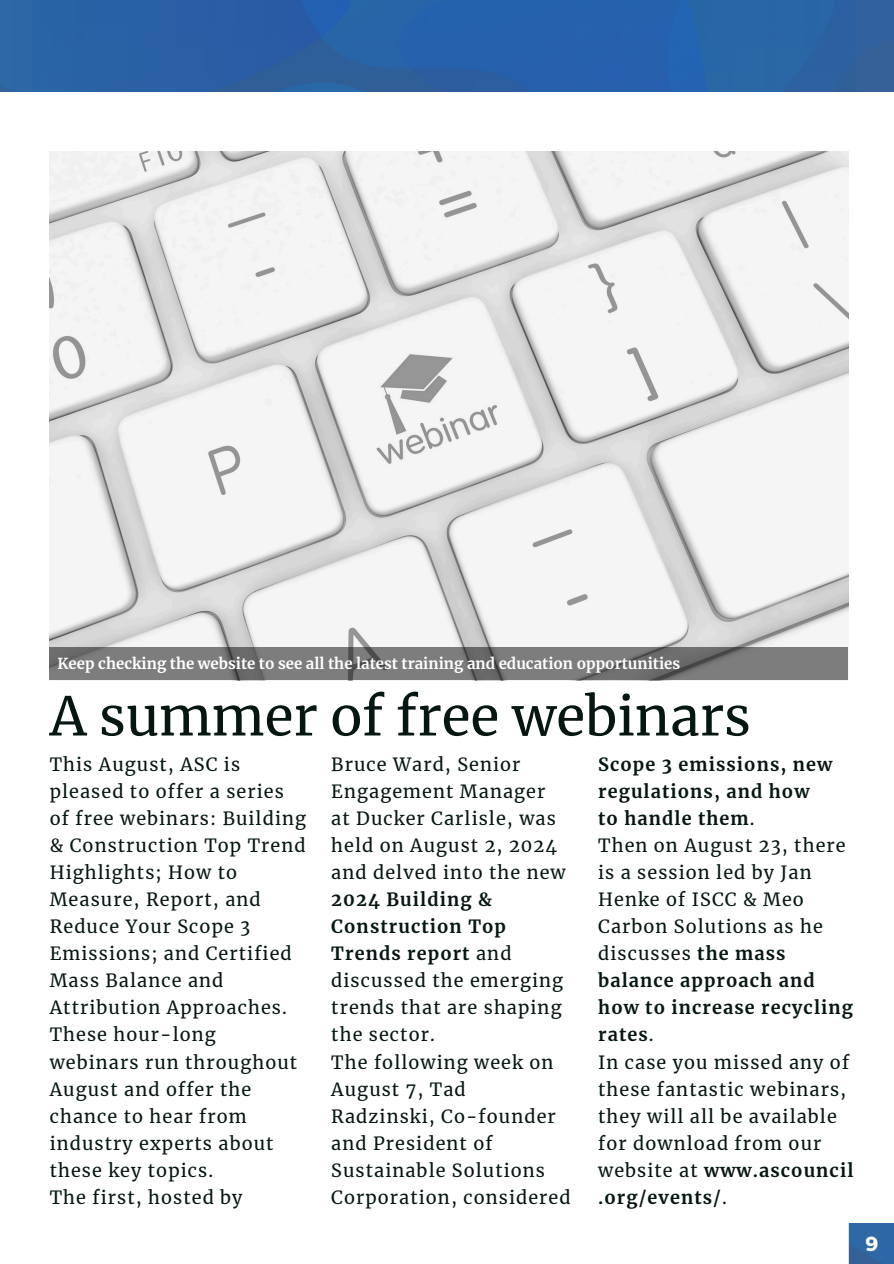
<style>
.page{position:relative;width:894px;height:1264px;background:#fff}
.page>*{position:absolute;margin:0;border:0;box-sizing:border-box;transform-origin:0 0}
.t1{font:52.95px "Merriweather";color:#051613}
.t2{font:700 20.4px "Montserrat";color:#fff}
.t3{font:18px/27px "Merriweather";letter-spacing:.06em;color:#051613}
.t4{font:700 15px "Merriweather";color:#fff}
.s1{font-weight:700}
</style>
<div class="page">
<img style="left:50px;top:151px;width:797px;height:529px">
<svg style="left:50px;top:647px;width:797px;height:32px;background:#767676"></svg>
<img style="left:0;top:0;width:893px;height:91px">
<img style="left:848px;top:1223px;width:45px;height:39px">
<h2 class="t4" style="left:57px;top:654px;width:624px">Keep checking the website to see all the latest training and education opportunities</h2>
<h2 class="t1" style="left:50px;top:683px;width:702px">A summer of free webinars</h2>
<p class="t3" style="left:50px;top:751px;width:258px">This August, ASC is pleased to offer a series of free webinars: Building &amp; Construction Top Trend<br>Highlights; How to<br>Measure, Report, and<br>Reduce Your Scope 3<br>Emissions; and Certified<br>Mass Balance and<br>Attribution Approaches.<br>These hour-long webinars run throughout<br>August and offer the chance to hear from industry experts about these key topics.<br>The first, hosted by</p>
<h1 class="t3" style="left:331px;top:751px;width:241px">Bruce Ward, Senior<br>Engagement Manager<br>at Ducker Carlisle, was held on August 2, 2024 and delved into the new<br><span class="s1">2024 Building &amp;<br>Construction Top<br>Trends report</span> and discussed the emerging trends that are shaping the sector.<br>The following week on<br>August 7, Tad<br>Radzinski, Co-founder and President of<br>Sustainable Solutions<br>Corporation, considered</h1>
<h2 class="t3" style="left:598px;top:751px;width:257px"><span class="s1">Scope 3 emissions, new regulations, and how<br>to handle them</span>.<br>Then on August 23, there is a session led by Jan<br>Henke of ISCC &amp; Meo<br>Carbon Solutions as he discusses <span class="s1">the mass balance approach and how to increase recycling rates</span>.<br>In case you missed any of these fantastic webinars, they will all be available for download from our website at <span class="s1">www.ascouncil .org/events/</span>.</h2>
<p class="t2" style="left:865px;top:1230px;width:14px">9</p>
</div>
